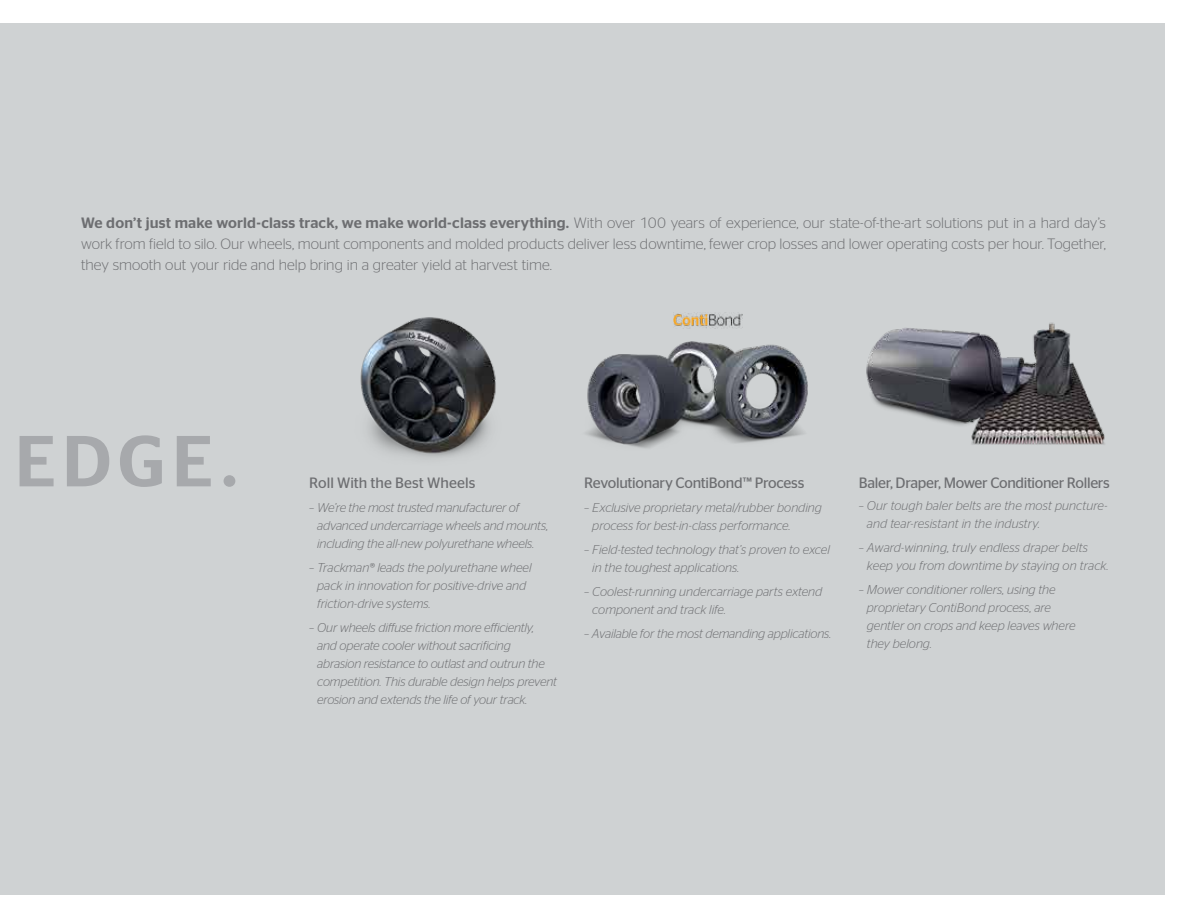
<style>
.page{position:relative;width:1188px;height:918px;background:#fff}
.page>*{position:absolute;margin:0;border:0;box-sizing:border-box;transform-origin:0 0}
.t1{font:500 72px "Continental Stag Sans";color:#a7a9ac}
.t2{font:300 15px/21px "Continental Stag Sans";color:#6d6e71;text-align:justify}
.t3{font:15px "Continental Stag Sans";letter-spacing:-.015em;color:#6d6e71}
.t4{font:italic 300 12.75px/18px "Continental Stag Sans";letter-spacing:-.005em;color:#6d6e71}
.s1{font-weight:500}
</style>
<div class="page">
<div style="left:0;top:23px;width:1165px;height:872px;background:#cfd2d3"></div>
<img style="left:673px;top:313px;width:69px;height:15px">
<p class="t2" style="left:81px;top:212px;width:1026px"><span class="s1">We don’t just make world-class track, we make world-class everything.</span> With over 100 years of experience, our state-of-the-art solutions put in a hard day’s work from field to silo. Our wheels, mount components and molded products deliver less downtime, fewer crop losses and lower operating costs per hour. Together, they smooth out your ride and help bring in a greater yield at harvest time.</p>
<h1 class="t1" style="left:15px;top:420px;width:224px">EDGE.</h1>
<p class="t3" style="left:309px;top:474px;width:168px">Roll With the Best Wheels</p>
<p class="t4" style="left:317px;top:498px;width:233px;text-indent:-8px">– We’re the most trusted manufacturer of advanced undercarriage wheels and mounts, including the all-new polyurethane wheels.</p>
<p class="t4" style="left:317px;top:558px;width:216px;text-indent:-8px">– Trackman® leads the polyurethane wheel pack in innovation for positive-drive and friction-drive systems.</p>
<p class="t4" style="left:317px;top:618px;width:241px;text-indent:-8px">– Our wheels diffuse friction more efficiently, and operate cooler without sacrificing abrasion resistance to outlast and outrun the competition. This durable design helps prevent erosion and extends the life of your track.</p>
<p class="t3" style="left:584px;top:474px;width:222px">Revolutionary ContiBond™ Process</p>
<p class="t4" style="left:592px;top:498px;width:231px;text-indent:-8px">– Exclusive proprietary metal/rubber bonding process for best-in-class performance.</p>
<p class="t4" style="left:592px;top:540px;width:239px;text-indent:-8px">– Field-tested technology that’s proven to excel in the toughest applications.</p>
<p class="t4" style="left:592px;top:582px;width:232px;text-indent:-8px">– Coolest-running undercarriage parts extend component and track life.</p>
<p class="t4" style="left:584px;top:624px;width:249px">– Available for the most demanding applications.</p>
<p class="t3" style="left:859px;top:474px;width:253px">Baler, Draper, Mower Conditioner Rollers</p>
<p class="t4" style="left:867px;top:497px;width:242px;text-indent:-8px">– Our tough baler belts are the most puncture&shy;and tear-resistant in the industry.</p>
<p class="t4" style="left:867px;top:539px;width:243px;text-indent:-8px">– Award-winning, truly endless draper belts keep you from downtime by staying on track.</p>
<p class="t4" style="left:867px;top:581px;width:210px;text-indent:-8px">– Mower conditioner rollers, using the proprietary ContiBond process, are gentler on crops and keep leaves where they belong.</p>
</div>
